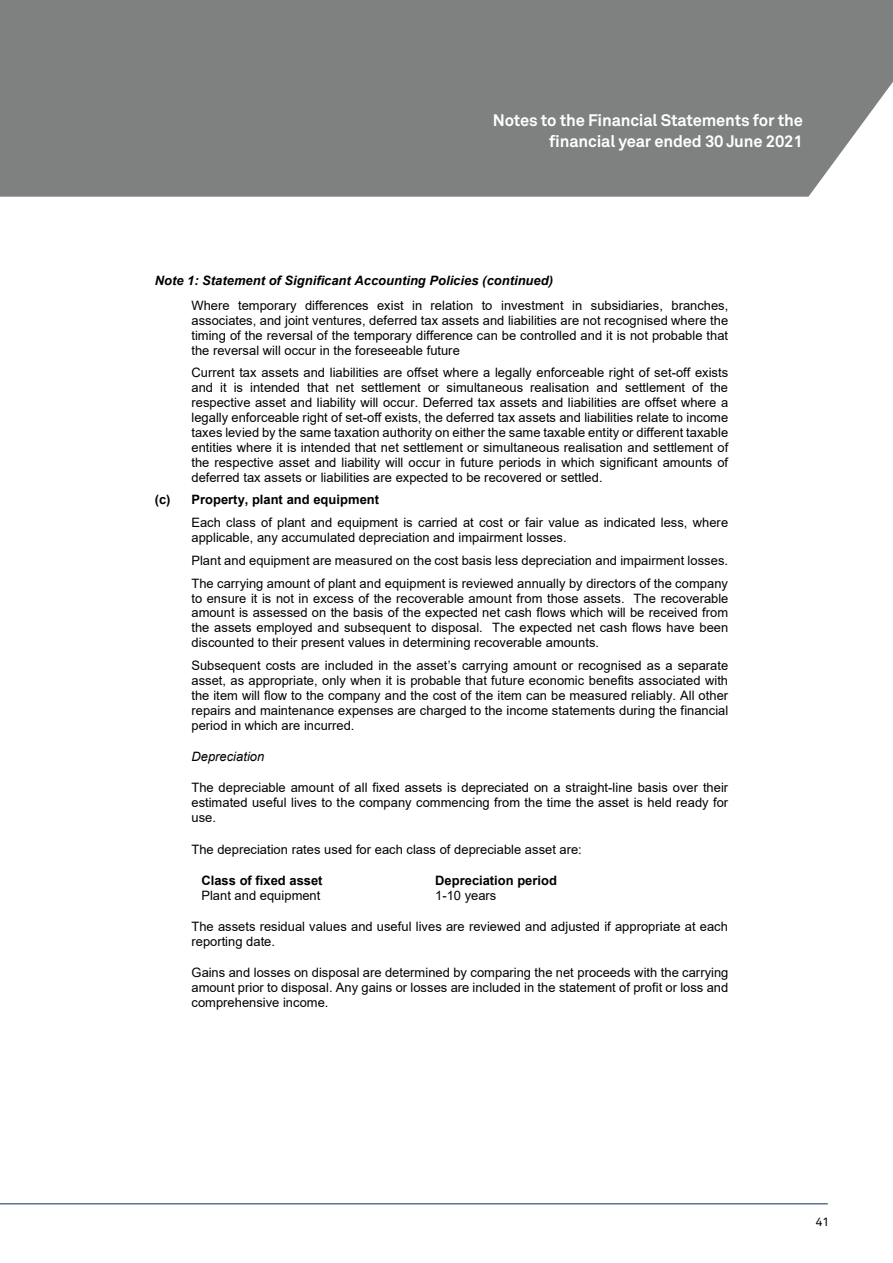
<style>
.page{position:relative;width:893px;height:1263px;background:#fff}
.page>*{position:absolute;margin:0;border:0;box-sizing:border-box;transform-origin:0 0}
.Lead_In_Para{font:700 16.5px/21px "Akkurat Pro";letter-spacing:-.01em;color:#fff;text-align:right}
.t1{font:12.9px/15px "Arial";color:#000;text-align:justify}
.t2{font:700 12.9px "Arial";color:#000}
.t3{font:italic 12.9px "Arial";color:#000}
.t4{font:12px "Akkurat Pro";color:#000}
.s1{font-weight:700;font-style:italic}
.s2{font-weight:700}
</style>
<div class="page">
<hr style="left:0;top:1203px;width:828px;height:1px;background:#003164">
<div style="left:0;top:0;width:893px;height:197px;background:#7f8080"></div>
<p class="Lead_In_Para" style="left:493px;top:110px;width:312px">Notes to the Financial Statements for the financial year ended 30 June 2021</p>
<p class="t1" style="left:192px;top:268px;width:538px;line-height:24.9px;text-indent:-37px"><span class="s1">Note 1: Statement of Significant Accounting Policies (continued)<br></span>Where temporary differences exist in relation to investment in subsidiaries, branches,</p>
<p class="t1" style="left:192px;top:312px;width:538px">associates, and joint ventures, deferred tax assets and liabilities are not recognised where the timing of the reversal of the temporary difference can be controlled and it is not probable that the reversal will occur in the foreseeable future</p>
<p class="t1" style="left:192px;top:365px;width:538px">Current tax assets and liabilities are offset where a legally enforceable right of set-off exists and it is intended that net settlement or simultaneous realisation and settlement of the respective asset and liability will occur. Deferred tax assets and liabilities are offset where a legally enforceable right of set-off exists, the deferred tax assets and liabilities relate to income taxes levied by the same taxation authority on either the same taxable entity or different taxable entities where it is intended that net settlement or simultaneous realisation and settlement of the respective asset and liability will occur in future periods in which significant amounts of deferred tax assets or liabilities are expected to be recovered or settled.</p>
<p class="t1" style="left:192px;top:488px;width:538px;line-height:22.8px;text-indent:-37px"><span class="s2">(c) Property, plant and equipment<br></span>Each class of plant and equipment is carried at cost or fair value as indicated less, where</p>
<p class="t1" style="left:192px;top:526px;width:538px;line-height:22.6px;text-align:left">applicable, any accumulated depreciation and impairment losses.<br>Plant and equipment are measured on the cost basis less depreciation and impairment losses.<br>The carrying amount of plant and equipment is reviewed annually by directors of the company</p>
<p class="t1" style="left:192px;top:590px;width:538px">to ensure it is not in excess of the recoverable amount from those assets. The recoverable amount is assessed on the basis of the expected net cash flows which will be received from the assets employed and subsequent to disposal. The expected net cash flows have been discounted to their present values in determining recoverable amounts.</p>
<p class="t1" style="left:192px;top:658px;width:538px">Subsequent costs are included in the asset’s carrying amount or recognised as a separate asset, as appropriate, only when it is probable that future economic benefits associated with the item will flow to the company and the cost of the item can be measured reliably. All other repairs and maintenance expenses are charged to the income statements during the financial period in which are incurred.</p>
<p class="t3" style="left:192px;top:748px;width:74px">Depreciation</p>
<p class="t1" style="left:192px;top:780px;width:538px">The depreciable amount of all fixed assets is depreciated on a straight-line basis over their estimated useful lives to the company commencing from the time the asset is held ready for use.</p>
<p class="t1" style="left:192px;top:841px;width:392px">The depreciation rates used for each class of depreciable asset are:</p>
<p class="t2" style="left:202px;top:871px;width:122px">Class of fixed asset</p>
<p class="t2" style="left:435px;top:871px;width:123px">Depreciation period</p>
<p class="t1" style="left:201px;top:888px;width:121px">Plant and equipment</p>
<p class="t1" style="left:435px;top:888px;width:63px">1-10 years</p>
<p class="t1" style="left:192px;top:919px;width:538px">The assets residual values and useful lives are reviewed and adjusted if appropriate at each reporting date.</p>
<p class="t1" style="left:192px;top:965px;width:538px">Gains and losses on disposal are determined by comparing the net proceeds with the carrying amount prior to disposal. Any gains or losses are included in the statement of profit or loss and comprehensive income.</p>
<p class="t4" style="left:816px;top:1214px;width:15px">41</p>
</div>
